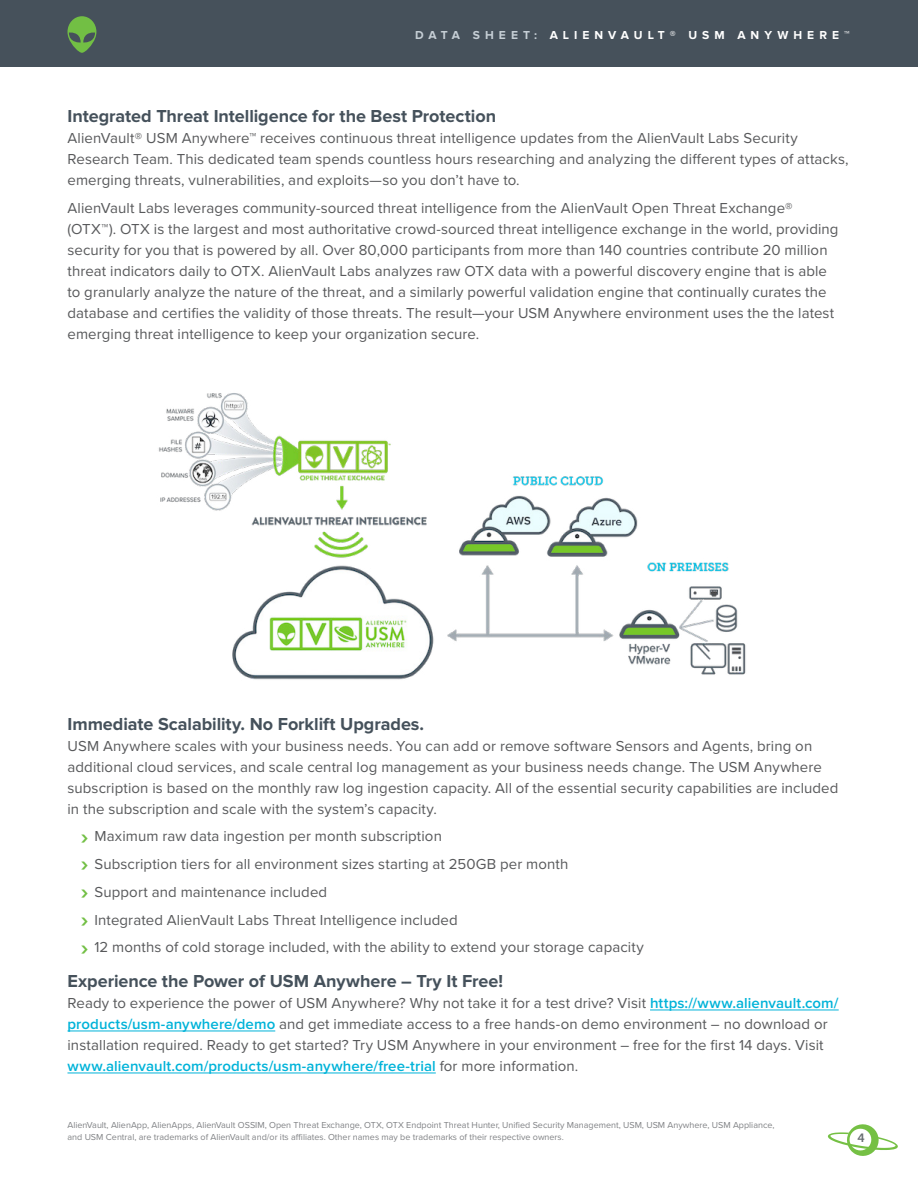
<style>
.page{position:relative;width:918px;height:1188px;background:#fff}
.page>*{position:absolute;margin:0;border:0;box-sizing:border-box;transform-origin:0 0}
.t1{font:700 18px "Proxima Nova";letter-spacing:-.005em;color:#45515b}
.t2{font:15px/21px "Proxima Nova";letter-spacing:.005em;color:#58595b}
.t3{font:700 12px "Proxima Nova";letter-spacing:.42em;color:#fff}
.t4{font:12px "Museo Slab 700";color:#686d72}
.t5{font:9px/12px "Proxima Nova";color:#808285}
.s1{color:#c5ced5}
.s2{font-weight:700;font-size:22.5px;color:#72bf44}
.s3{font-weight:600;color:#00b3d9}
</style>
<div class="page">
<div style="left:0;top:0;width:918px;height:68px;background:#46515b"></div>
<svg style="left:68px;top:16px;width:28px;height:37px"></svg>
<svg style="left:827px;top:1124px;width:71px;height:32px"></svg>
<hr style="left:650px;top:1010px;width:189px;height:1px;background:#00b3d9">
<hr style="left:68px;top:1031px;width:207px;height:1px;background:#00b3d9">
<hr style="left:68px;top:1073px;width:368px;height:1px;background:#00b3d9">
<img style="left:158px;top:393px;width:588px;height:287px">
<p class="t3" style="left:415px;top:28px;width:436px"><span class="s1">DATA SHEET:</span> ALIENVAULT® USM ANYWHERE™</p>
<p class="t1" style="left:68px;top:106px;width:430px">Integrated Threat Intelligence for the Best Protection</p>
<p class="t2" style="left:68px;top:127px;width:783px">AlienVault® USM Anywhere™ receives continuous threat intelligence updates from the AlienVault Labs Security<br>Research Team. This dedicated team spends countless hours researching and analyzing the different types of attacks, emerging threats, vulnerabilities, and exploits—so you don’t have to.</p>
<p class="t2" style="left:68px;top:197px;width:773px">AlienVault Labs leverages community-sourced threat intelligence from the AlienVault Open Threat Exchange® (OTX™). OTX is the largest and most authoritative crowd-sourced threat intelligence exchange in the world, providing security for you that is powered by all. Over 80,000 participants from more than 140 countries contribute 20 million threat indicators daily to OTX. AlienVault Labs analyzes raw OTX data with a powerful discovery engine that is able to granularly analyze the nature of the threat, and a similarly powerful validation engine that continually curates the database and certifies the validity of those threats. The result—your USM Anywhere environment uses the the latest emerging threat intelligence to keep your organization secure.</p>
<p class="t1" style="left:68px;top:713px;width:358px">Immediate Scalability. No Forklift Upgrades.</p>
<p class="t2" style="left:68px;top:735px;width:773px">USM Anywhere scales with your business needs. You can add or remove software Sensors and Agents, bring on additional cloud services, and scale central log management as your business needs change. The USM Anywhere subscription is based on the monthly raw log ingestion capacity. All of the essential security capabilities are included in the subscription and scale with the system’s capacity.</p>
<p class="t2" style="left:81px;top:822px;width:564px;line-height:27.8px"><span class="s2">›</span> Maximum raw data ingestion per month subscription<br><span class="s2">›</span> Subscription tiers for all environment sizes starting at 250GB per month<br><span class="s2">›</span> Support and maintenance included<br><span class="s2">›</span> Integrated AlienVault Labs Threat Intelligence included<br><span class="s2">›</span> 12 months of cold storage included, with the ability to extend your storage capacity</p>
<p class="t1" style="left:68px;top:971px;width:437px">Experience the Power of USM Anywhere – Try It Free!</p>
<p class="t2" style="left:68px;top:992px;width:773px">Ready to experience the power of USM Anywhere? Why not take it for a test drive? Visit <span class="s3">https://www.alienvault.com/ products/usm-anywhere/demo</span> and get immediate access to a free hands-on demo environment – no download or installation required. Ready to get started? Try USM Anywhere in your environment – free for the first 14 days. Visit <span class="s3">www.alienvault.com/products/usm-anywhere/free-trial</span> for more information.</p>
<p class="t5" style="left:68px;top:1118px;width:709px">AlienVault, AlienApp, AlienApps, AlienVault OSSIM, Open Threat Exchange, OTX, OTX Endpoint Threat Hunter, Unified Security Management, USM, USM Anywhere, USM Appliance, and USM Central, are trademarks of AlienVault and/or its affiliates. Other names may be trademarks of their respective owners.</p>
<p class="t4" style="left:858px;top:1131px;width:9px">4</p>
</div>
